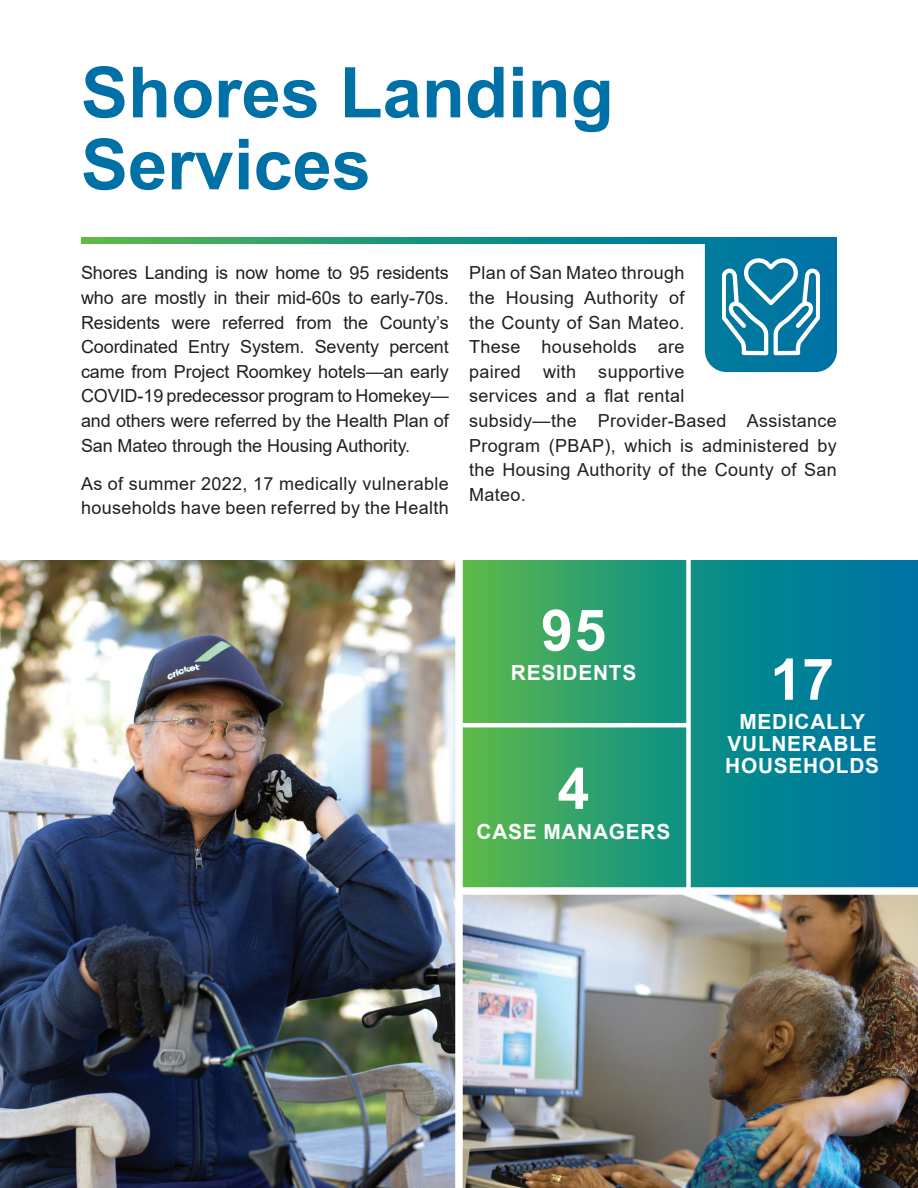
<style>
.page{position:relative;width:918px;height:1188px;background:#fff}
.page>*{position:absolute;margin:0;border:0;box-sizing:border-box;transform-origin:0 0}
.Heading{font:700 70.5px/72px "Arial";color:#0071a6}
.t1{font:700 57.45px "Arial";color:#fff}
.t2{font:700 20.85px/21.9px "Arial";letter-spacing:.035em;color:#fff;text-align:center}
.Body{font:18px/24.6px "Arial";letter-spacing:.02em;color:#231f20}
</style>
<div class="page">
<svg style="left:463px;top:561px;width:455px;height:326px;background:#1c927e"></svg>
<img style="left:463px;top:895px;width:455px;height:293px">
<svg style="left:705px;top:244px;width:132px;height:128px;background:#2b8db0"></svg>
<svg style="left:81px;top:237px;width:756px;height:7px;background:#1c927e"></svg>
<img style="left:0;top:561px;width:455px;height:627px">
<div style="left:686px;top:545px;width:5px;height:346px;background:#fff"></div>
<hr style="left:458px;top:723px;width:230px;height:4px;background:#fff">
<p class="Heading" style="left:81px;top:57px;width:534px">Shores Landing<br>Services</p>
<p class="Body" style="left:81px;top:261px;width:369px;text-align:justify">Shores Landing is now home to 95 residents who are mostly in their mid-60s to early-70s.<br>Residents were referred from the County’s Coordinated Entry System. Seventy percent came from Project Roomkey hotels—an early COVID-19 predecessor program to Homekey— and others were referred by the Health Plan of San Mateo through the Housing Authority.</p>
<p class="Body" style="left:81px;top:471px;width:369px">As of summer 2022, 17 medically vulnerable households have been referred by the Health</p>
<p class="Body" style="left:469px;top:261px;width:369px">Plan of San Mateo through<br>the Housing Authority of<br>the County of San Mateo.<br>These households are<br>paired with supportive<br>services and a flat rental<br>subsidy—the Provider-Based Assistance<br>Program (PBAP), which is administered by the Housing Authority of the County of San<br>Mateo.</p>
<p class="t1" style="left:541px;top:590px;width:67px">95</p>
<p class="t2" style="left:511px;top:662px;width:127px">RESIDENTS</p>
<p class="t1" style="left:558px;top:748px;width:33px">4</p>
<p class="t2" style="left:477px;top:821px;width:195px">CASE MANAGERS</p>
<p class="t1" style="left:770px;top:639px;width:65px">17</p>
<p class="t2" style="left:725px;top:711px;width:155px">MEDICALLY<br>VULNERABLE<br>HOUSEHOLDS</p>
</div>
